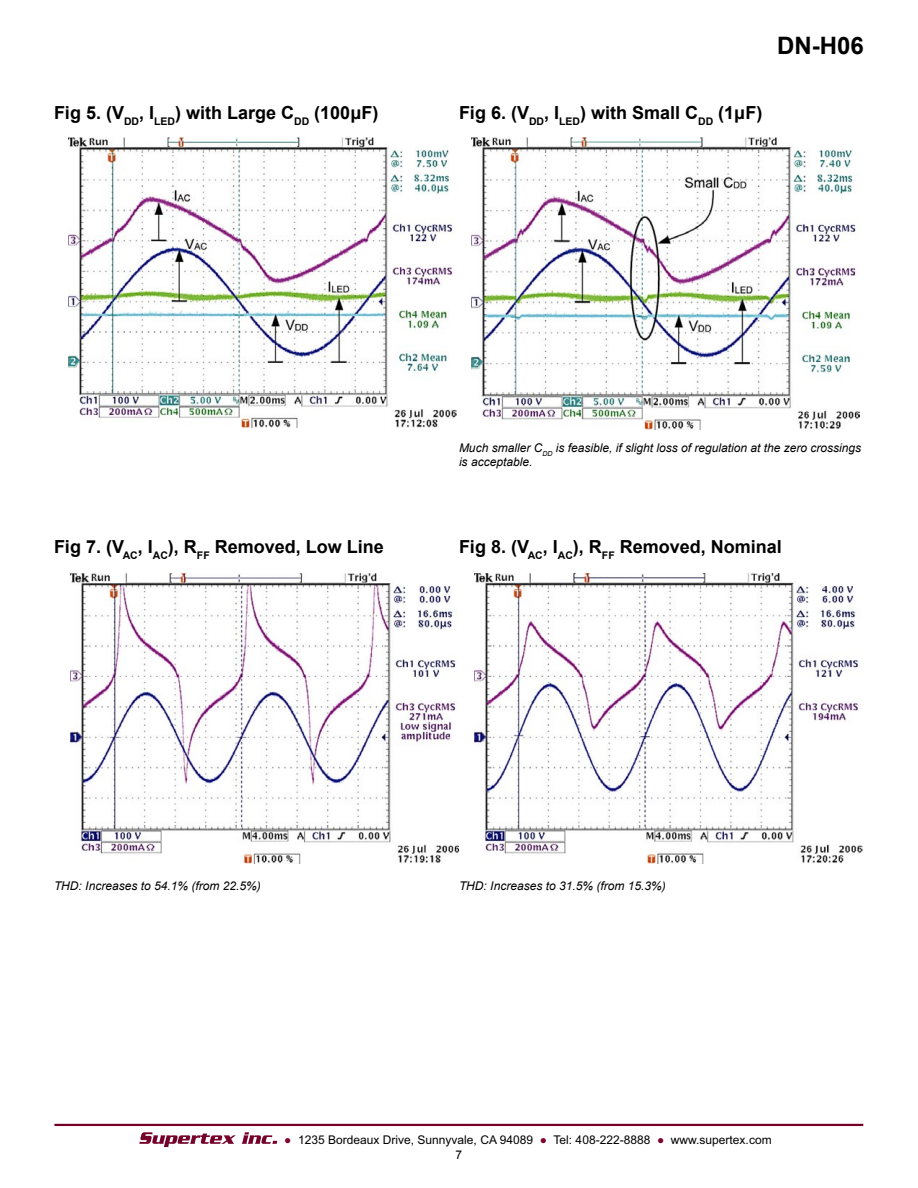
<style>
.page{position:relative;width:918px;height:1188px;background:#fff}
.page>*{position:absolute;margin:0;border:0;box-sizing:border-box;transform-origin:0 0}
.t1{font:700 24px "Arial";color:#000}
.t2{font:700 18px "Arial";color:#000}
.t3{font:italic 12px/14.4px "Arial";color:#000}
.t4{font:12px "Arial";color:#000}
.s1{color:#7c002f}
</style>
<div class="page">
<hr style="left:54px;top:1124px;width:809px;height:2px;background:#74002a">
<svg style="left:139px;top:1132px;width:97px;height:15px"></svg>
<svg style="left:242px;top:1132px;width:35px;height:12px"></svg>
<img style="left:69px;top:138px;width:388px;height:290px">
<img style="left:471px;top:138px;width:389px;height:291px">
<img style="left:71px;top:574px;width:388px;height:290px">
<img style="left:475px;top:574px;width:388px;height:290px">
<h1 class="t1" style="left:777px;top:30px;width:88px">DN-H06</h1>
<h2 class="t2" style="left:54px;top:101px;width:326px">Fig 5. (V<sub>DD</sub>, I<sub>LED</sub>) with Large C<sub>DD</sub> (100μF)</h2>
<h2 class="t2" style="left:459px;top:101px;width:305px">Fig 6. (V<sub>DD</sub>, I<sub>LED</sub>) with Small C<sub>DD</sub> (1μF)</h2>
<p class="t3" style="left:459px;top:440px;width:404px">Much smaller C<sub>DD</sub> is feasible, if slight loss of regulation at the zero crossings is acceptable.</p>
<h2 class="t2" style="left:54px;top:535px;width:331px">Fig 7. (V<sub>AC</sub>, I<sub>AC</sub>), R<sub>FF</sub> Removed, Low Line</h2>
<h2 class="t2" style="left:459px;top:535px;width:324px">Fig 8. (V<sub>AC</sub>, I<sub>AC</sub>), R<sub>FF</sub> Removed, Nominal</h2>
<p class="t3" style="left:54px;top:879px;width:208px">THD: Increases to 54.1% (from 22.5%)</p>
<p class="t3" style="left:459px;top:879px;width:208px">THD: Increases to 31.5% (from 15.3%)</p>
<p class="t4" style="left:284px;top:1132px;width:489px"><span class="s1">●</span> 1235 Bordeaux Drive, Sunnyvale, CA 94089 <span class="s1">●</span> Tel: 408-222-8888 <span class="s1">●</span> www.supertex.com</p>
<p class="t4" style="left:456px;top:1147px;width:8px">7</p>
</div>
